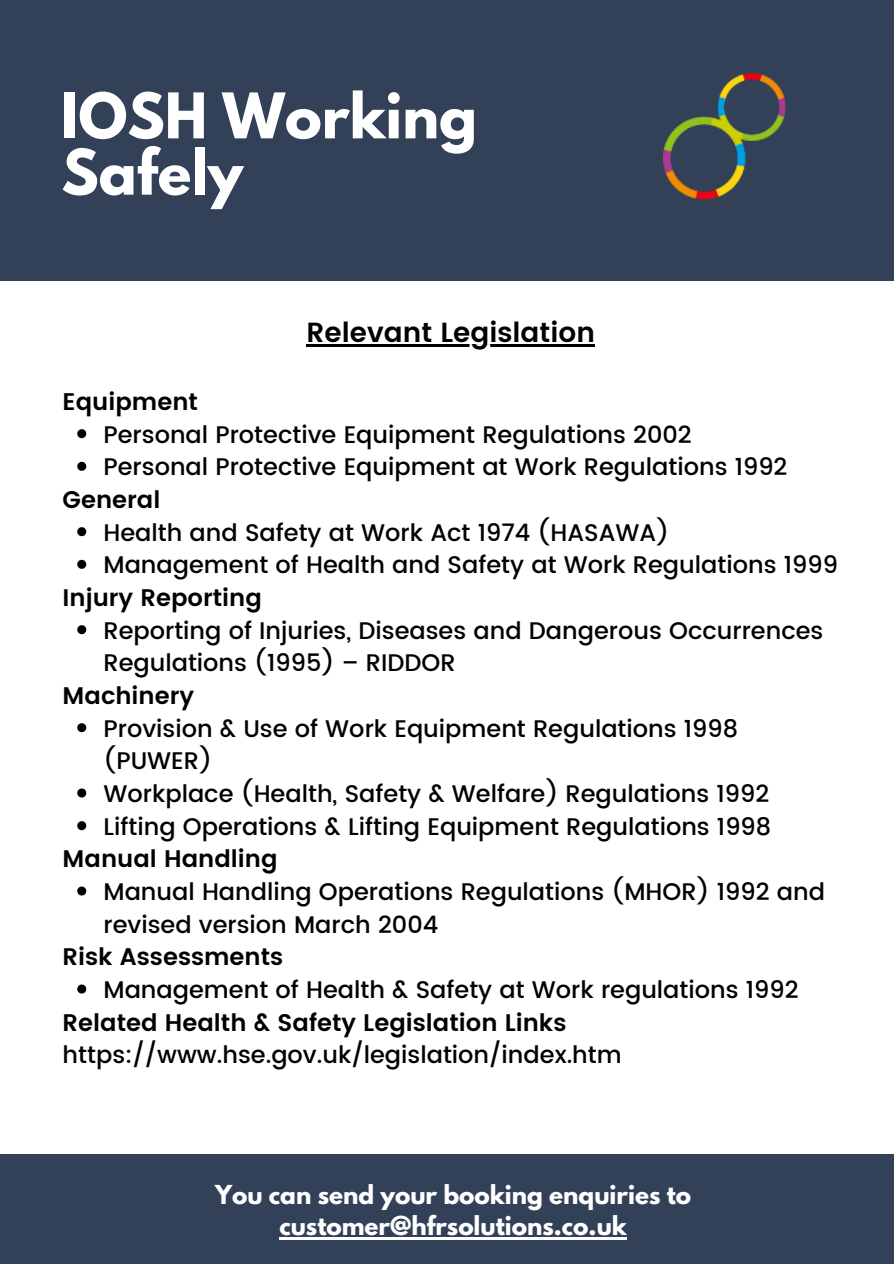
<style>
.page{position:relative;width:894px;height:1264px;background:#fff}
.page>*{position:absolute;margin:0;border:0;box-sizing:border-box;transform-origin:0 0}
.t1{font:700 55.65px/56.2px "League Spartan";color:#fff}
.t2{font:600 27.6px "Poppins";color:#000}
.t3{font:500 24px/32.7px "Poppins";color:#000}
.t4{font:600 24px "Poppins";color:#000}
.t5{font:700 23.1px/31.5px "League Spartan";color:#fff;text-align:center}
</style>
<div class="page">
<div style="left:0;top:0;width:893px;height:280px;background:#324158"></div>
<img style="left:663px;top:73px;width:123px;height:127px">
<div style="left:754px;top:151px;width:139px;height:105px;background:#324158"></div>
<svg style="left:77px;top:429px;width:9px;height:9px"></svg>
<svg style="left:77px;top:462px;width:9px;height:9px"></svg>
<svg style="left:77px;top:527px;width:9px;height:9px"></svg>
<svg style="left:77px;top:560px;width:9px;height:9px"></svg>
<svg style="left:77px;top:625px;width:9px;height:9px"></svg>
<svg style="left:77px;top:723px;width:9px;height:9px"></svg>
<svg style="left:77px;top:788px;width:9px;height:9px"></svg>
<svg style="left:77px;top:821px;width:9px;height:9px"></svg>
<svg style="left:77px;top:886px;width:9px;height:9px"></svg>
<svg style="left:77px;top:984px;width:9px;height:9px"></svg>
<hr style="left:306px;top:345px;width:288px;height:2px;background:#000">
<div style="left:0;top:1154px;width:893px;height:109px;background:#324158"></div>
<hr style="left:279px;top:1237px;width:347px;height:2px;background:#fff">
<p class="t1" style="left:61px;top:95px;width:417px">IOSH Working<br>Safely</p>
<p class="t4" style="left:63px;top:387px;width:137px">Equipment</p>
<p class="t2" style="left:306px;top:317px;width:290px">Relevant Legislation</p>
<p class="t3" style="left:103px;top:418px;width:589px">Personal Protective Equipment Regulations 2002</p>
<p class="t3" style="left:103px;top:450px;width:685px">Personal Protective Equipment at Work Regulations 1992</p>
<p class="t3" style="left:103px;top:516px;width:567px">Health and Safety at Work Act 1974 (HASAWA)</p>
<p class="t3" style="left:103px;top:548px;width:735px">Management of Health and Safety at Work Regulations 1999</p>
<p class="t3" style="left:103px;top:614px;width:721px">Reporting of Injuries, Diseases and Dangerous Occurrences<br>Regulations (1995) – RIDDOR</p>
<p class="t3" style="left:103px;top:712px;width:636px">Provision &amp; Use of Work Equipment Regulations 1998 (PUWER)</p>
<p class="t3" style="left:103px;top:777px;width:667px">Workplace (Health, Safety &amp; Welfare) Regulations 1992</p>
<p class="t3" style="left:103px;top:810px;width:669px">Lifting Operations &amp; Lifting Equipment Regulations 1998</p>
<p class="t3" style="left:103px;top:875px;width:722px">Manual Handling Operations Regulations (MHOR) 1992 and revised version March 2004</p>
<p class="t4" style="left:63px;top:485px;width:99px">General</p>
<p class="t4" style="left:63px;top:583px;width:201px">Injury Reporting</p>
<p class="t4" style="left:63px;top:681px;width:133px">Machinery</p>
<p class="t4" style="left:63px;top:845px;width:216px">Manual Handling</p>
<p class="t4" style="left:63px;top:943px;width:222px">Risk Assessments</p>
<p class="t3" style="left:103px;top:973px;width:696px">Management of Health &amp; Safety at Work regulations 1992</p>
<p class="t4" style="left:63px;top:1008px;width:505px">Related Health &amp; Safety Legislation Links</p>
<p class="t3" style="left:63px;top:1038px;width:560px">https://www.hse.gov.uk/legislation/index.htm</p>
<p class="t5" style="left:215px;top:1181px;width:477px">You can send your booking enquiries to customer@hfrsolutions.co.uk</p>
</div>
